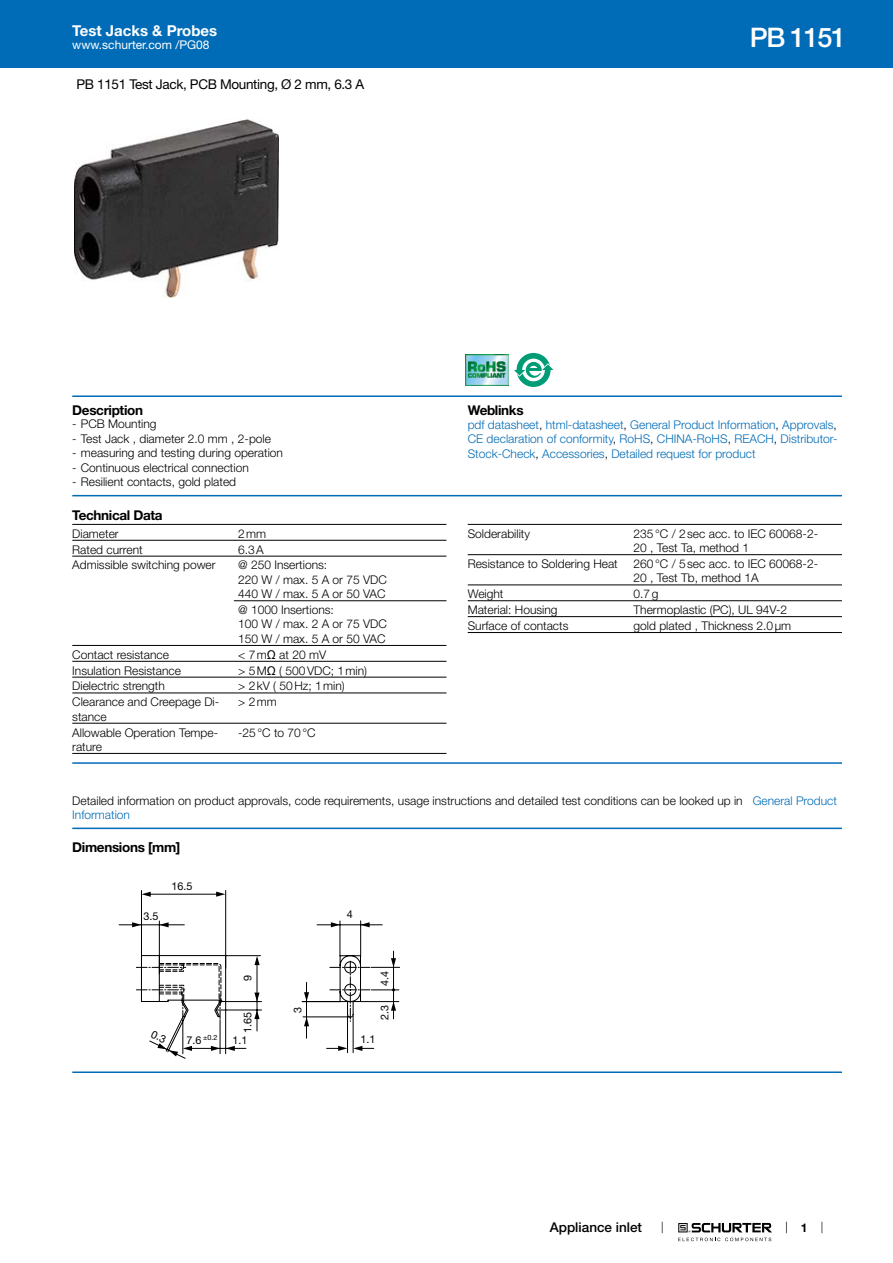
<style>
.page{position:relative;width:893px;height:1263px;background:#fff}
.page>*{position:absolute;margin:0;border:0;box-sizing:border-box;transform-origin:0 0}
.t1{font:500 27px "Helvetica Neue LT";letter-spacing:-.05em;color:#fff}
.t2{font:700 15px "Helvetica Neue LT";color:#fff}
.t3{font:700 13.5px "Helvetica Neue LT";letter-spacing:-.025em;color:#000}
.t4{font:13.5px "Helvetica Neue LT";letter-spacing:-.025em;color:#000}
.t5{font:500 13.5px "Helvetica Neue LT";color:#000}
.t6{font:300 12px/14.4px "Helvetica Neue LT";color:#000}
.t7{font:300 12px/14.4px "Helvetica Neue LT";color:#006bb6;text-align:justify}
.t8{font:12px "Helvetica Neue LT";color:#fff}
.t9{font:700 12px "Helvetica Neue LT";color:#000}
.t10{font:10.8px "Helvetica Neue LT";color:#000}
.t11{font:7.2px "Helvetica Neue LT";color:#000}
.s1{font-family:"Arial Unicode MS";font-weight:400}
.s2{color:#000}
.s3{color:#006bb6}
</style>
<div class="page">
<svg style="left:678px;top:1223px;width:94px;height:18px"></svg>
<div style="left:0;top:0;width:893px;height:68px;background:#006bb6"></div>
<img style="left:74px;top:119px;width:205px;height:179px">
<img style="left:466px;top:354px;width:42px;height:32px">
<svg style="left:517px;top:353px;width:34px;height:34px"></svg>
<svg style="left:522px;top:359px;width:23px;height:22px"></svg>
<svg style="left:514px;top:362px;width:40px;height:15px"></svg>
<hr style="left:72px;top:395px;width:770px;height:2px;background:#006bb6">
<hr style="left:72px;top:495px;width:770px;height:1px;background:#006bb6">
<hr style="left:72px;top:524px;width:374px;height:1px;background:#000">
<hr style="left:72px;top:540px;width:374px;height:1px;background:#000">
<hr style="left:72px;top:556px;width:374px;height:1px;background:#000">
<hr style="left:234px;top:600px;width:212px;height:1px;background:#000">
<hr style="left:72px;top:645px;width:374px;height:1px;background:#000">
<hr style="left:72px;top:661px;width:374px;height:1px;background:#000">
<hr style="left:72px;top:677px;width:374px;height:1px;background:#000">
<hr style="left:72px;top:692px;width:374px;height:1px;background:#000">
<hr style="left:72px;top:723px;width:374px;height:1px;background:#000">
<hr style="left:72px;top:753px;width:374px;height:1px;background:#000">
<hr style="left:468px;top:524px;width:374px;height:1px;background:#000">
<hr style="left:468px;top:554px;width:374px;height:1px;background:#000">
<hr style="left:468px;top:584px;width:374px;height:1px;background:#000">
<hr style="left:468px;top:600px;width:374px;height:1px;background:#000">
<hr style="left:468px;top:616px;width:374px;height:1px;background:#000">
<hr style="left:468px;top:632px;width:374px;height:1px;background:#000">
<hr style="left:72px;top:762px;width:770px;height:2px;background:#006bb6">
<hr style="left:72px;top:827px;width:770px;height:2px;background:#006bb6">
<svg style="left:119px;top:890px;width:281px;height:168px"></svg>
<svg style="left:132px;top:922px;width:9px;height:5px"></svg>
<svg style="left:159px;top:922px;width:10px;height:5px"></svg>
<svg style="left:216px;top:892px;width:9px;height:5px"></svg>
<svg style="left:142px;top:892px;width:9px;height:5px"></svg>
<svg style="left:331px;top:922px;width:9px;height:5px"></svg>
<svg style="left:360px;top:922px;width:10px;height:5px"></svg>
<svg style="left:391px;top:958px;width:5px;height:9px"></svg>
<svg style="left:391px;top:1001px;width:5px;height:10px"></svg>
<hr style="left:72px;top:1071px;width:770px;height:2px;background:#006bb6">
<svg style="left:136px;top:954px;width:234px;height:102px"></svg>
<p class="t2" style="left:72px;top:21px;width:147px">Test Jacks &amp; Probes</p>
<p class="t8" style="left:72px;top:38px;width:139px">www.schurter.com /PG08</p>
<p class="t4" style="left:77px;top:76px;width:289px">PB 1151 Test Jack, PCB Mounting, Ø 2 mm, 6.3 A</p>
<h1 class="t1" style="left:750px;top:21px;width:98px">PB 1151</h1>
<p class="t3" style="left:72px;top:401px;width:72px">Description</p>
<p class="t6" style="left:72px;top:417px;width:86px">- PCB Mounting</p>
<p class="t6" style="left:72px;top:431px;width:200px">- Test Jack , diameter 2.0 mm , 2-pole</p>
<p class="t6" style="left:72px;top:445px;width:212px">- measuring and testing during operation</p>
<p class="t6" style="left:72px;top:460px;width:178px">- Continuous electrical connection</p>
<p class="t6" style="left:72px;top:474px;width:165px">- Resilient contacts, gold plated</p>
<p class="t3" style="left:72px;top:507px;width:92px">Technical Data</p>
<p class="t6" style="left:72px;top:526px;width:48px">Diameter</p>
<p class="t6" style="left:238px;top:526px;width:30px">2mm</p>
<p class="t6" style="left:72px;top:542px;width:72px">Rated current</p>
<p class="t6" style="left:238px;top:542px;width:27px">6.3A</p>
<p class="t6" style="left:72px;top:558px;width:145px">Admissible switching power</p>
<p class="t6" style="left:238px;top:558px;width:150px">@ 250 Insertions:<br>220 W / max. 5 A or 75 VDC<br>440 W / max. 5 A or 50 VAC</p>
<p class="t6" style="left:238px;top:602px;width:150px">@ 1000 Insertions:<br>100 W / max. 2 A or 75 VDC<br>150 W / max. 5 A or 50 VAC</p>
<p class="t6" style="left:72px;top:647px;width:98px">Contact resistance</p>
<p class="t6" style="left:238px;top:647px;width:90px">&lt; 7m<span class="s1">Ω</span> at 20 mV</p>
<p class="t6" style="left:72px;top:663px;width:110px">Insulation Resistance</p>
<p class="t6" style="left:238px;top:663px;width:131px">&gt; 5M<span class="s1">Ω</span> ( 500VDC; 1min)</p>
<p class="t6" style="left:72px;top:679px;width:94px">Dielectric strength</p>
<p class="t6" style="left:238px;top:679px;width:108px">&gt; 2kV ( 50Hz; 1min)</p>
<p class="t6" style="left:72px;top:694px;width:148px">Clearance and Creepage Di&shy;stance</p>
<p class="t6" style="left:238px;top:694px;width:40px">&gt; 2mm</p>
<p class="t6" style="left:72px;top:725px;width:147px">Allowable Operation Tempe&shy;rature</p>
<p class="t6" style="left:238px;top:725px;width:79px">-25°C to 70°C</p>
<p class="t3" style="left:468px;top:402px;width:57px">Weblinks</p>
<p class="t7" style="left:468px;top:417px;width:371px">pdf datasheet<span class="s2">,</span> html-datasheet<span class="s2">,</span> General Product Information<span class="s2">,</span> Approvals<span class="s2">, </span>CE declaration of conformity<span class="s2">,</span> RoHS<span class="s2">,</span> CHINA-RoHS<span class="s2">,</span> REACH<span class="s2">,</span> Distributor-Stock-Check<span class="s2">,</span> Accessories<span class="s2">,</span> Detailed request for product</p>
<p class="t6" style="left:468px;top:526px;width:64px">Solderability</p>
<p class="t6" style="left:634px;top:526px;width:186px">235°C / 2sec acc. to IEC 60068-2-<br>20 , Test Ta, method 1</p>
<p class="t6" style="left:468px;top:556px;width:152px">Resistance to Soldering Heat</p>
<p class="t6" style="left:634px;top:556px;width:186px">260°C / 5sec acc. to IEC 60068-2-<br>20 , Test Tb, method 1A</p>
<p class="t6" style="left:468px;top:586px;width:37px">Weight</p>
<p class="t6" style="left:634px;top:586px;width:26px">0.7g</p>
<p class="t6" style="left:468px;top:602px;width:91px">Material: Housing</p>
<p class="t6" style="left:634px;top:602px;width:155px">Thermoplastic (PC), UL 94V-2</p>
<p class="t6" style="left:468px;top:618px;width:102px">Surface of contacts</p>
<p class="t6" style="left:634px;top:618px;width:159px">gold plated , Thickness 2.0µm</p>
<p class="t6" style="left:72px;top:793px;width:766px">Detailed information on product approvals, code requirements, usage instructions and detailed test conditions can be looked up in <span class="s3">General Product<br>Information</span></p>
<p class="t3" style="left:72px;top:839px;width:110px">Dimensions [mm]</p>
<p class="t10" style="left:172px;top:879px;width:23px">16.5</p>
<p class="t10" style="left:144px;top:910px;width:17px">3.5</p>
<p class="t10" style="left:347px;top:908px;width:8px">4</p>
<p class="t10" style="left:241px;top:981px;width:8px;rotate:-90deg">9</p>
<p class="t10" style="left:241px;top:1033px;width:23px;rotate:-90deg">1.65</p>
<p class="t10" style="left:291px;top:1012px;width:8px;rotate:-90deg">3</p>
<p class="t10" style="left:378px;top:986px;width:17px;rotate:-90deg">4.4</p>
<p class="t10" style="left:378px;top:1020px;width:17px;rotate:-90deg">2.3</p>
<p class="t11" style="left:203px;top:1033px;width:16px">±0.2</p>
<p class="t10" style="left:187px;top:1033px;width:17px">7.6</p>
<p class="t10" style="left:232px;top:1033px;width:17px">1.1</p>
<p class="t10" style="left:361px;top:1033px;width:17px">1.1</p>
<p class="t5" style="left:550px;top:1219px;width:94px">Appliance inlet</p>
<p class="t9" style="left:801px;top:1220px;width:8px">1</p>
</div>
